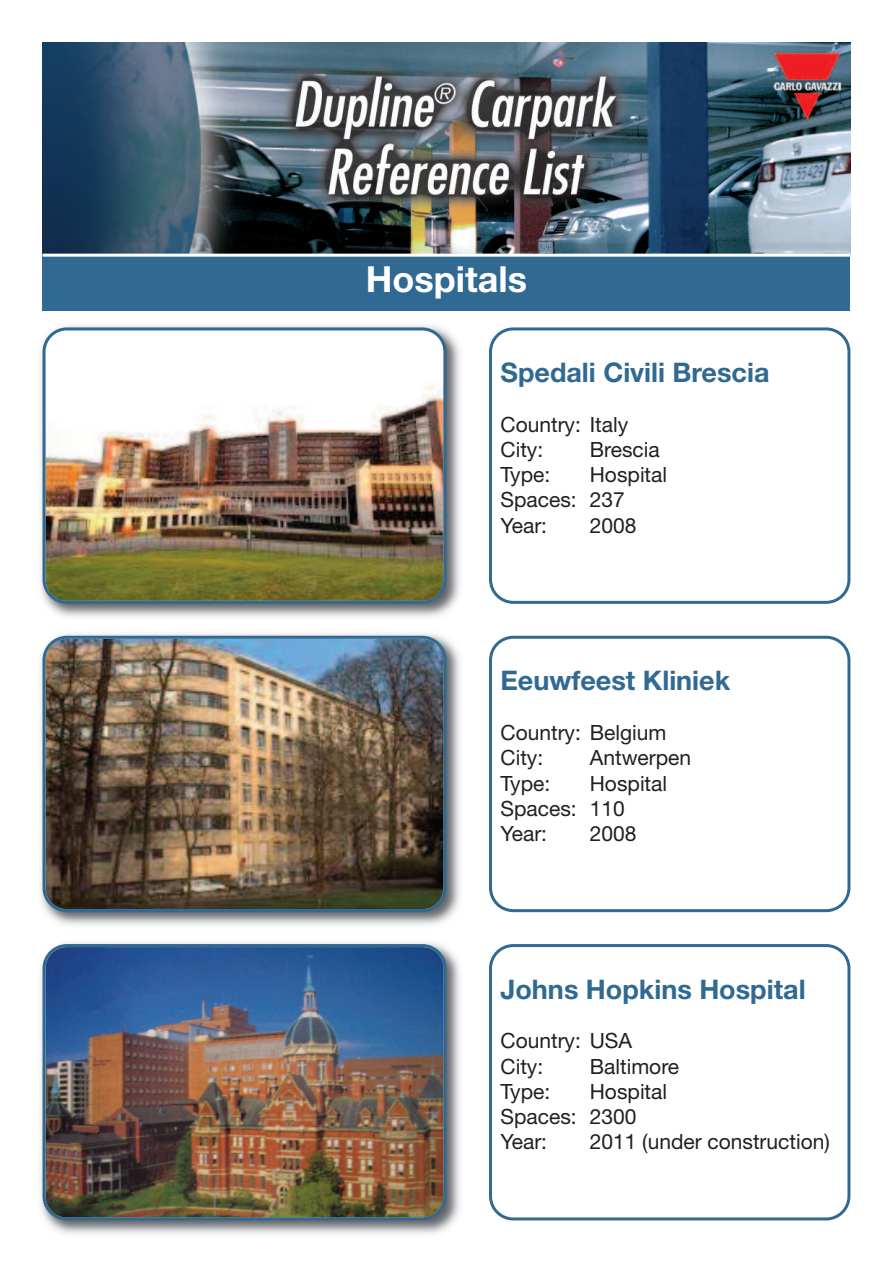
<style>
.page{position:relative;width:893px;height:1263px;background:#fff}
.page>*{position:absolute;margin:0;border:0;box-sizing:border-box;transform-origin:0 0}
.t1{font:700 36px "Helvetica Neue";color:#fff}
.t2{font:700 27px "Helvetica Neue";color:#306992}
.t3{font:21px/25.2px "Helvetica Neue";color:#231f20}
</style>
<div class="page">
<img style="left:43px;top:43px;width:807px;height:211px">
<div style="left:43px;top:255px;width:807px;height:55px;background:#306992"></div>
<img style="left:40px;top:325px;width:420px;height:292px">
<img style="left:43px;top:327px;width:403px;height:277px">
<svg style="left:489px;top:327px;width:361px;height:277px"></svg>
<img style="left:40px;top:633px;width:420px;height:292px">
<img style="left:43px;top:636px;width:403px;height:276px">
<svg style="left:489px;top:636px;width:361px;height:276px"></svg>
<hr style="left:43px;top:254px;width:807px;height:3px;background:#fff">
<img style="left:40px;top:942px;width:420px;height:292px">
<img style="left:43px;top:944px;width:403px;height:276px">
<svg style="left:489px;top:944px;width:361px;height:276px"></svg>
<h1 class="t1" style="left:366px;top:266px;width:163px">Hospitals</h1>
<p class="t2" style="left:500px;top:363px;width:271px">Spedali Civili Brescia</p>
<p class="t3" style="left:500px;top:414px;width:129px">Country: Italy<br>City:</p>
<p class="t3" style="left:590px;top:439px;width:71px">Brescia</p>
<p class="t3" style="left:500px;top:464px;width:168px;text-indent:89px">Hospital<br>Spaces: 237<br>Year:</p>
<p class="t3" style="left:500px;top:464px;width:51px">Type:</p>
<p class="t3" style="left:590px;top:515px;width:48px">2008</p>
<p class="t2" style="left:500px;top:671px;width:231px">Eeuwfeest Kliniek</p>
<p class="t3" style="left:500px;top:722px;width:167px">Country: Belgium<br>City:</p>
<p class="t3" style="left:590px;top:747px;width:103px">Antwerpen</p>
<p class="t3" style="left:500px;top:772px;width:168px;text-indent:89px">Hospital<br>Spaces: 110<br>Year:</p>
<p class="t3" style="left:500px;top:772px;width:51px">Type:</p>
<p class="t3" style="left:590px;top:823px;width:48px">2008</p>
<p class="t2" style="left:500px;top:979px;width:307px">Johns Hopkins Hospital</p>
<p class="t3" style="left:500px;top:1030px;width:133px">Country: USA<br>City:</p>
<p class="t3" style="left:590px;top:1056px;width:91px">Baltimore</p>
<p class="t3" style="left:500px;top:1081px;width:51px">Type:</p>
<p class="t3" style="left:500px;top:1081px;width:168px;text-indent:89px">Hospital<br>Spaces: 2300<br>Year:</p>
<p class="t3" style="left:590px;top:1131px;width:242px">2011 (under construction)</p>
</div>
